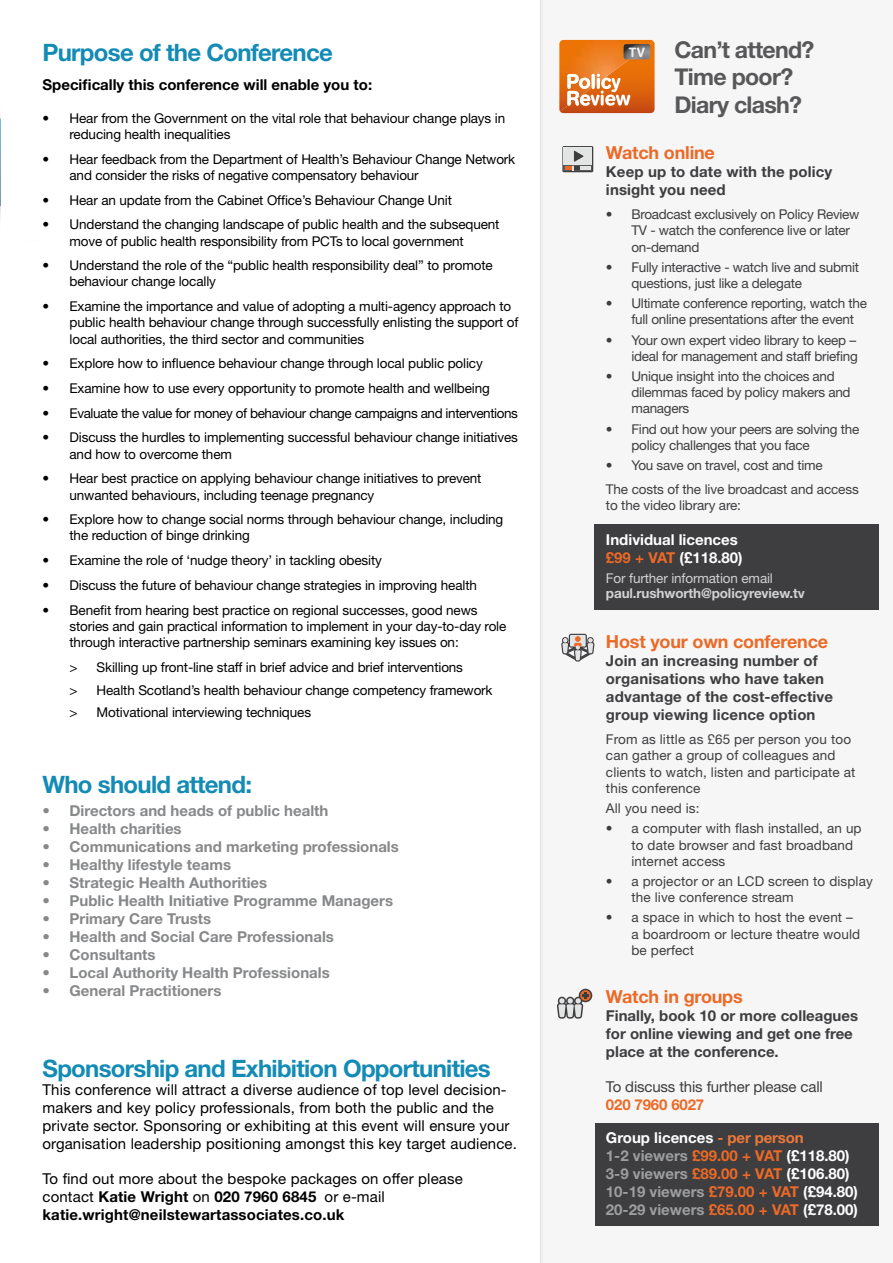
<style>
.page{position:relative;width:893px;height:1263px;background:#fff}
.page>*{position:absolute;margin:0;border:0;box-sizing:border-box;transform-origin:0 0}
.t1{font:700 24px "Helvetica Neue";letter-spacing:-.03em;color:#138bb5}
.t2{font:700 23.1px/27.8px "Helvetica Neue";letter-spacing:-.03em;color:#58585a}
.t3{font:700 18px "Helvetica Neue";letter-spacing:-.01em;color:#eb6a27}
.t4{font:15px/18px "Helvetica Neue";letter-spacing:.01em;color:#000}
.t5{font:700 15px "Helvetica Neue";color:#87888a}
.t6{font:700 15px/18px "Helvetica Neue";letter-spacing:.01em;color:#3e3d40}
.t7{font:700 15px/18px "Helvetica Neue";color:#fff}
.t8{font:700 15px "Helvetica Neue";color:#000}
.t9{font:15px "Helvetica Neue";letter-spacing:-.01em;color:#3e3d40}
.t10{font:700 15px "Helvetica Neue";letter-spacing:-.01em;color:#eb6a27}
.t11{font:13.5px/16.2px "Helvetica Neue";letter-spacing:-.01em;color:#000}
.t12{font:13.5px/16.2px "Helvetica Neue";letter-spacing:-.02em;color:#3e3d40}
.t13{font:13.5px/16.2px "Helvetica Neue";letter-spacing:.01em;color:#3e3d40}
.t14{font:13.5px "Helvetica Neue";letter-spacing:-.03em;color:#000}
.t15{font:700 13.5px "Helvetica Neue";letter-spacing:-.01em;color:#d1d2d4}
.t16{font:13.5px "Helvetica Neue";letter-spacing:-.01em;color:#d1d2d4}
.s1{font-weight:700}
.s2{color:#eb6a27}
.s3{color:#ed7a3a}
.s4{color:#9c9e9f}
</style>
<div class="page">
<svg style="left:0;top:117px;width:1px;height:101px"></svg>
<div style="left:541px;top:0;width:352px;height:1263px;background:#f6f6f6"></div>
<hr style="left:540px;top:0;width:2px;height:1263px;background:#e1e2e3">
<hr style="left:542px;top:0;width:1px;height:1263px;background:#f0f0f1">
<div style="left:594px;top:524px;width:285px;height:85px;background:#3e3d40"></div>
<div style="left:595px;top:1123px;width:284px;height:102px;background:#3e3d40"></div>
<svg style="left:559px;top:40px;width:96px;height:73px;background:#e08139"></svg>
<svg style="left:561px;top:634px;width:33px;height:27px"></svg>
<svg style="left:562px;top:146px;width:31px;height:26px"></svg>
<svg style="left:557px;top:989px;width:35px;height:30px"></svg>
<h1 class="t1" style="left:43px;top:38px;width:292px">Purpose of the Conference</h1>
<p class="t8" style="left:43px;top:75px;width:331px">Specifically this conference will enable you to:</p>
<p class="t11" style="left:70px;top:110px;width:437px;text-indent:-27px">• Hear from the Government on the vital role that behaviour change plays in reducing health inequalities</p>
<p class="t11" style="left:70px;top:151px;width:447px;text-indent:-27px">• Hear feedback from the Department of Health’s Behaviour Change Network and consider the risks of negative compensatory behaviour</p>
<p class="t11" style="left:43px;top:192px;width:411px">• Hear an update from the Cabinet Office’s Behaviour Change Unit</p>
<p class="t11" style="left:70px;top:216px;width:431px;text-indent:-27px">• Understand the changing landscape of public health and the subsequent move of public health responsibility from PCTs to local government</p>
<p class="t11" style="left:70px;top:257px;width:425px;text-indent:-27px">• Understand the role of the “public health responsibility deal” to promote behaviour change locally</p>
<p class="t11" style="left:70px;top:298px;width:450px;text-indent:-27px">• Examine the importance and value of adopting a multi-agency approach to public health behaviour change through successfully enlisting the support of local authorities, the third sector and communities</p>
<p class="t11" style="left:43px;top:355px;width:442px">• Explore how to influence behaviour change through local public policy</p>
<p class="t11" style="left:43px;top:380px;width:449px">• Examine how to use every opportunity to promote health and wellbeing</p>
<p class="t14" style="left:43px;top:405px;width:477px">• Evaluate the value for money of behaviour change campaigns and interventions</p>
<p class="t11" style="left:70px;top:429px;width:450px;text-indent:-27px">• Discuss the hurdles to implementing successful behaviour change initiatives and how to overcome them</p>
<p class="t11" style="left:70px;top:470px;width:414px;text-indent:-27px">• Hear best practice on applying behaviour change initiatives to prevent unwanted behaviours, including teenage pregnancy</p>
<p class="t11" style="left:70px;top:511px;width:435px;text-indent:-27px">• Explore how to change social norms through behaviour change, including the reduction of binge drinking</p>
<p class="t11" style="left:43px;top:552px;width:341px">• Examine the role of ‘nudge theory’ in tackling obesity</p>
<p class="t11" style="left:43px;top:577px;width:436px">• Discuss the future of behaviour change strategies in improving health</p>
<p class="t11" style="left:70px;top:601px;width:438px;text-indent:-27px">• Benefit from hearing best practice on regional successes, good news stories and gain practical information to implement in your day-to-day role through interactive partnership seminars examining key issues on:</p>
<p class="t11" style="left:70px;top:656px;width:425px;line-height:22.5px">&gt; Skilling up front-line staff in brief advice and brief interventions<br>&gt; Health Scotland’s health behaviour change competency framework &gt; Motivational interviewing techniques</p>
<h1 class="t1" style="left:43px;top:769px;width:211px">Who should attend:</h1>
<p class="t5" style="left:43px;top:801px;width:287px">• Directors and heads of public health</p>
<p class="t5" style="left:43px;top:819px;width:141px">• Health charities</p>
<p class="t5" style="left:43px;top:837px;width:358px">• Communications and marketing professionals</p>
<p class="t5" style="left:43px;top:855px;width:190px">• Healthy lifestyle teams</p>
<p class="t5" style="left:43px;top:873px;width:226px">• Strategic Health Authorities</p>
<p class="t5" style="left:43px;top:891px;width:352px">• Public Health Initiative Programme Managers</p>
<p class="t5" style="left:43px;top:909px;width:170px">• Primary Care Trusts</p>
<p class="t5" style="left:43px;top:927px;width:293px">• Health and Social Care Professionals</p>
<p class="t5" style="left:43px;top:945px;width:115px">• Consultants</p>
<p class="t5" style="left:43px;top:963px;width:289px">• Local Authority Health Professionals</p>
<p class="t5" style="left:43px;top:981px;width:180px">• General Practitioners</p>
<h1 class="t1" style="left:43px;top:1054px;width:450px">Sponsorship and Exhibition Opportunities</h1>
<p class="t4" style="left:43px;top:1081px;width:476px">This conference will attract a diverse audience of top level decision&shy;makers and key policy professionals, from both the public and the private sector. Sponsoring or exhibiting at this event will ensure your organisation leadership positioning amongst this key target audience.</p>
<p class="t4" style="left:43px;top:1170px;width:422px">To find out more about the bespoke packages on offer please contact <span class="s1">Katie Wright</span> on <span class="s1">020 7960 6845</span> or e-mail <span class="s1">katie.wright@neilstewartassociates.co.uk</span></p>
<h2 class="t2" style="left:674px;top:35px;width:142px">Can’t attend?<br>Time poor?<br>Diary clash?</h2>
<h3 class="t3" style="left:606px;top:141px;width:110px">Watch online</h3>
<p class="t6" style="left:606px;top:162px;width:228px">Keep up to date with the policy insight you need</p>
<p class="t12" style="left:631px;top:206px;width:229px;text-indent:-25px">• Broadcast exclusively on Policy Review<br>TV - watch the conference live or later on-demand</p>
<p class="t12" style="left:631px;top:259px;width:229px;text-indent:-25px">• Fully interactive - watch live and submit questions, just like a delegate</p>
<p class="t12" style="left:631px;top:295px;width:237px;text-indent:-25px">• Ultimate conference reporting, watch the full online presentations after the event</p>
<p class="t12" style="left:606px;top:331px;width:253px;text-align:right">• Your own expert video library to keep – ideal for management and staff briefing</p>
<p class="t12" style="left:631px;top:368px;width:221px;text-indent:-25px">• Unique insight into the choices and dilemmas faced by policy makers and managers</p>
<p class="t12" style="left:631px;top:420px;width:229px;text-indent:-25px">• Find out how your peers are solving the policy challenges that you face</p>
<p class="t12" style="left:606px;top:453px;width:254px;line-height:24.3px">• You save on travel, cost and time<br>The costs of the live broadcast and access</p>
<p class="t12" style="left:606px;top:497px;width:137px">to the video library are:</p>
<p class="t7" style="left:606px;top:530px;width:138px">Individual licences <span class="s2">£99 + VAT</span> (£118.80)</p>
<p class="t16" style="left:606px;top:570px;width:168px">For further information email</p>
<p class="t15" style="left:606px;top:585px;width:200px">paul.rushworth@policyreview.tv</p>
<h3 class="t3" style="left:606px;top:630px;width:224px">Host your own conference</h3>
<p class="t6" style="left:606px;top:651px;width:229px">Join an increasing number of organisations who have taken advantage of the cost-effective group viewing licence option</p>
<p class="t13" style="left:606px;top:731px;width:251px">From as little as £65 per person you too can gather a group of colleagues and clients to watch, listen and participate at this conference</p>
<p class="t13" style="left:606px;top:800px;width:95px">All you need is:</p>
<p class="t13" style="left:631px;top:820px;width:232px;text-indent:-25px">• a computer with flash installed, an up to date browser and fast broadband internet access</p>
<p class="t13" style="left:631px;top:873px;width:243px;text-indent:-25px">• a projector or an LCD screen to display the live conference stream</p>
<p class="t13" style="left:631px;top:909px;width:230px;text-indent:-25px">• a space in which to host the event – a boardroom or lecture theatre would be perfect</p>
<h3 class="t3" style="left:606px;top:985px;width:138px">Watch in groups</h3>
<p class="t6" style="left:606px;top:1006px;width:254px">Finally, book 10 or more colleagues for online viewing and get one free place at the conference.</p>
<p class="t9" style="left:606px;top:1078px;width:218px">To discuss this further please call</p>
<p class="t10" style="left:606px;top:1095px;width:100px">020 7960 6027</p>
<p class="t7" style="left:606px;top:1129px;width:254px">Group licences <span class="s3">- per person<br></span><span class="s4">1-2 viewers</span> <span class="s2">£99.00 + VAT</span> (£118.80)<br><span class="s4">3-9 viewers</span> <span class="s2">£89.00 + VAT</span> (£106.80)<br><span class="s4">10-19 viewers</span> <span class="s2">£79.00 + VAT</span> (£94.80)<br><span class="s4">20-29 viewers</span> <span class="s2">£65.00 + VAT</span> (£78.00)</p>
</div>
